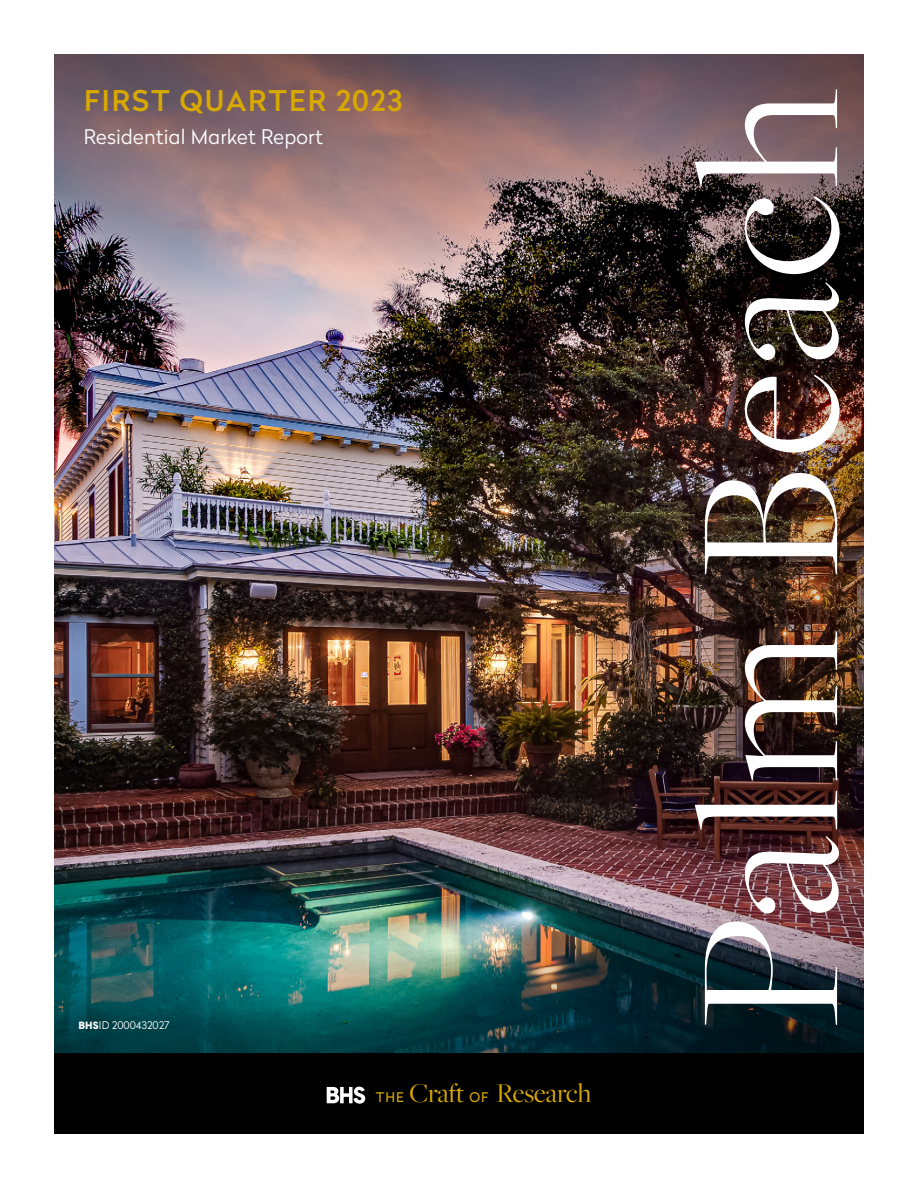
<style>
.page{position:relative;width:918px;height:1188px;background:#fff}
.page>*{position:absolute;margin:0;border:0;box-sizing:border-box;transform-origin:0 0}
.t1{font:300 211.5px "Freight Big Pro";letter-spacing:.03em;color:#fff}
.t2{font:500 28.5px "Radikal";letter-spacing:.07em;color:#d8a900}
.t3{font:28.2px "Freight Big Pro";letter-spacing:-.01em;color:#d8a900}
.t4{font:300 20.1px "Radikal";letter-spacing:.01em;color:#fff}
.t5{font:300 10.5px "Radikal";color:#fff}
.s1{font-family:"Cadiz";font-weight:900}
.s2{font-family:"Radikal";font-size:13.2px}
</style>
<div class="page">
<img style="left:54px;top:262px;width:565px;height:682px">
<img style="left:54px;top:944px;width:565px;height:109px">
<div style="left:54px;top:1053px;width:810px;height:81px;background:#000"></div>
<svg style="left:54px;top:54px;width:565px;height:208px;background:#896e72"></svg>
<img style="left:619px;top:54px;width:245px;height:999px">
<svg style="left:327px;top:1087px;width:38px;height:17px"></svg>
<svg style="left:58px;top:999px;width:130px;height:52px;background:#01444a"></svg>
<h2 class="t2" style="left:84px;top:80px;width:319px">FIRST QUARTER 2023</h2>
<p class="t4" style="left:84px;top:123px;width:241px">Residential Market Report</p>
<p class="t5" style="left:78px;top:1018px;width:93px"><span class="s1">BHS</span>ID 2000432027</p>
<h3 class="t3" style="left:376px;top:1075px;width:217px"><span class="s2">THE</span> Craft <span class="s2">OF</span> Research</h3>
<h1 class="t1" style="left:634px;top:1027px;width:940px;rotate:-90deg">Palm Beach</h1>
</div>
